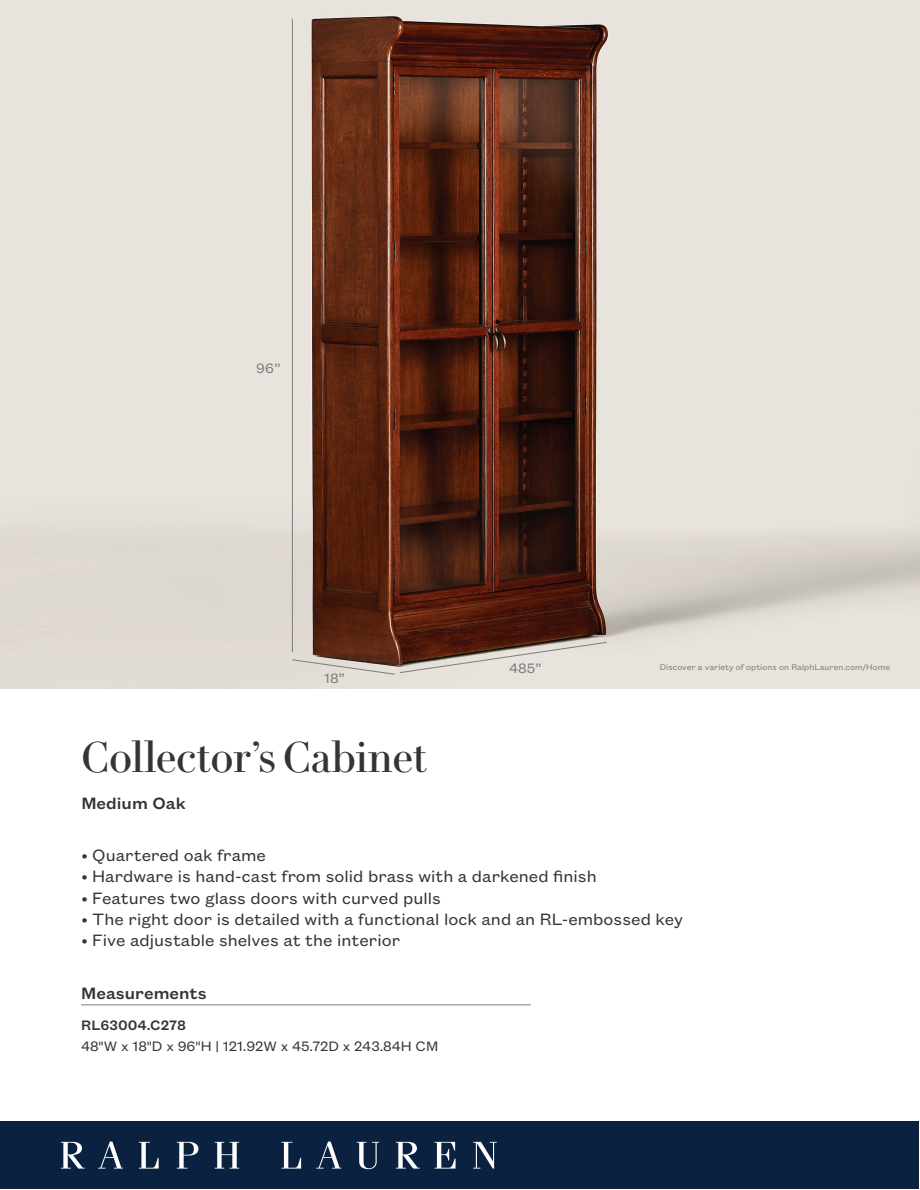
<style>
.page{position:relative;width:920px;height:1190px;background:#fff}
.page>*{position:absolute;margin:0;border:0;box-sizing:border-box;transform-origin:0 0}
.t1{font:42px "Le Jeune Deck";color:#333434}
.t2{font:18px "Founders Grotesk Text";color:#333434}
.t3{font:500 18px "Founders Grotesk Text";color:#333434}
.t4{font:15px "Founders Grotesk Text";color:#333434}
.t5{font:500 15px "Founders Grotesk Text";color:#333434}
.t6{font:15px "Founders Grotesk Text";color:#7d7c7c}
.t7{font:9px "Founders Grotesk Text";color:#7d7c7c}
</style>
<div class="page">
<img style="left:1px;top:0;width:918px;height:688px">
<div style="left:1px;top:1121px;width:918px;height:68px;background:#0a213f"></div>
<svg style="left:61px;top:1141px;width:24px;height:27px"></svg>
<svg style="left:98px;top:1141px;width:25px;height:27px"></svg>
<svg style="left:139px;top:1141px;width:20px;height:27px"></svg>
<svg style="left:177px;top:1141px;width:21px;height:27px"></svg>
<svg style="left:215px;top:1141px;width:24px;height:27px"></svg>
<svg style="left:281px;top:1141px;width:20px;height:27px"></svg>
<svg style="left:316px;top:1141px;width:25px;height:27px"></svg>
<svg style="left:357px;top:1141px;width:22px;height:28px"></svg>
<svg style="left:396px;top:1141px;width:23px;height:27px"></svg>
<svg style="left:434px;top:1141px;width:21px;height:27px"></svg>
<svg style="left:473px;top:1141px;width:24px;height:27px"></svg>
<hr style="left:81px;top:1004px;width:450px;height:1px;background:#7d7c7c">
<hr style="left:292px;top:19px;width:1px;height:633px;background:#7d7c7c">
<svg style="left:291px;top:641px;width:316px;height:34px;background:#ae9a90"></svg>
<p class="t6" style="left:256px;top:358px;width:26px">96”</p>
<p class="t6" style="left:324px;top:668px;width:22px">18”</p>
<h1 class="t1" style="left:81px;top:726px;width:348px">Collector’s Cabinet</h1>
<p class="t3" style="left:81px;top:791px;width:106px">Medium Oak</p>
<p class="t6" style="left:509px;top:658px;width:34px">485”</p>
<p class="t7" style="left:659px;top:661px;width:232px">Discover a variety of options on RalphLauren.com/Home</p>
<p class="t2" style="left:81px;top:843px;width:186px">• Quartered oak frame</p>
<p class="t2" style="left:81px;top:864px;width:517px">• Hardware is hand-cast from solid brass with a darkened finish</p>
<p class="t2" style="left:81px;top:885px;width:361px">• Features two glass doors with curved pulls</p>
<p class="t2" style="left:81px;top:906px;width:603px">• The right door is detailed with a functional lock and an RL-embossed key</p>
<p class="t2" style="left:81px;top:927px;width:320px">• Five adjustable shelves at the interior</p>
<p class="t3" style="left:81px;top:981px;width:127px">Measurements</p>
<p class="t5" style="left:81px;top:1015px;width:106px">RL63004.C278</p>
<p class="t4" style="left:81px;top:1036px;width:358px">48"W x 18"D x 96"H | 121.92W x 45.72D x 243.84H CM</p>
</div>
